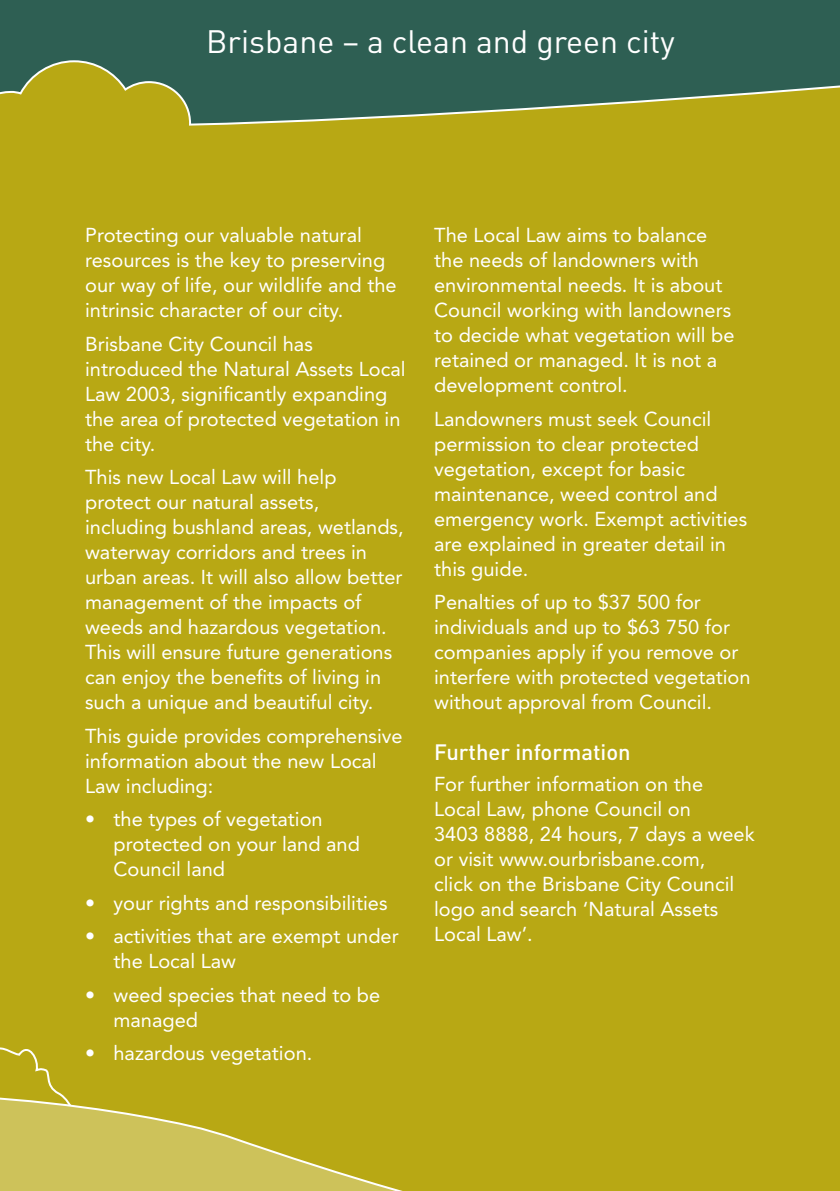
<style>
.page{position:relative;width:840px;height:1191px;background:#fff}
.page>*{position:absolute;margin:0;border:0;box-sizing:border-box;transform-origin:0 0}
.t1{font:32px "DIN";color:#fff}
.t2{font:500 22px "DIN";color:#fff}
.t3{font:20px/25px "Avenir";color:#fff}
</style>
<div class="page">
<div style="left:0;top:0;width:839px;height:1191px;background:#b8a814"></div>
<svg style="left:0;top:0;width:839px;height:126px"></svg>
<svg style="left:0;top:1047px;width:38px;height:20px"></svg>
<svg style="left:0;top:1067px;width:403px;height:124px"></svg>
<svg style="left:839px;top:0;width:1px;height:127px"></svg>
<svg style="left:839px;top:1067px;width:1px;height:124px"></svg>
<h1 class="t1" style="left:206px;top:21px;width:470px">Brisbane – a clean and green city</h1>
<p class="t3" style="left:85px;top:223px;width:313px">Protecting our valuable natural resources is the key to preserving our way of life, our wildlife and the intrinsic character of our city.</p>
<p class="t3" style="left:85px;top:331px;width:322px">Brisbane City Council has introduced the Natural Assets Local<br>Law 2003, significantly expanding the area of protected vegetation in the city.</p>
<p class="t3" style="left:85px;top:465px;width:320px">This new Local Law will help protect our natural assets, including bushland areas, wetlands, waterway corridors and trees in urban areas. It will also allow better management of the impacts of weeds and hazardous vegetation.<br>This will ensure future generations can enjoy the benefits of living in such a unique and beautiful city.</p>
<p class="t3" style="left:85px;top:723px;width:319px">This guide provides comprehensive information about the new Local<br>Law including:</p>
<p class="t3" style="left:113px;top:807px;width:248px;text-indent:-28px">• the types of vegetation protected on your land and<br>Council land</p>
<p class="t3" style="left:85px;top:890px;width:304px">• your rights and responsibilities</p>
<p class="t3" style="left:113px;top:924px;width:286px;text-indent:-28px">• activities that are exempt under the Local Law</p>
<p class="t3" style="left:113px;top:982px;width:268px;text-indent:-28px">• weed species that need to be managed</p>
<p class="t3" style="left:85px;top:1041px;width:229px">• hazardous vegetation.</p>
<p class="t3" style="left:434px;top:223px;width:302px">The Local Law aims to balance the needs of landowners with environmental needs. It is about<br>Council working with landowners to decide what vegetation will be retained or managed. It is not a development control.</p>
<p class="t3" style="left:434px;top:406px;width:314px">Landowners must seek Council permission to clear protected vegetation, except for basic maintenance, weed control and emergency work. Exempt activities are explained in greater detail in this guide.</p>
<p class="t3" style="left:434px;top:590px;width:318px">Penalties of up to $37 500 for individuals and up to $63 750 for companies apply if you remove or interfere with protected vegetation without approval from Council.</p>
<p class="t2" style="left:434px;top:738px;width:198px">Further information</p>
<p class="t3" style="left:434px;top:771px;width:322px">For further information on the<br>Local Law, phone Council on<br>3403 8888, 24 hours, 7 days a week or visit www.ourbrisbane.com,<br>click on the Brisbane City Council logo and search ‘Natural Assets<br>Local Law’.</p>
</div>
